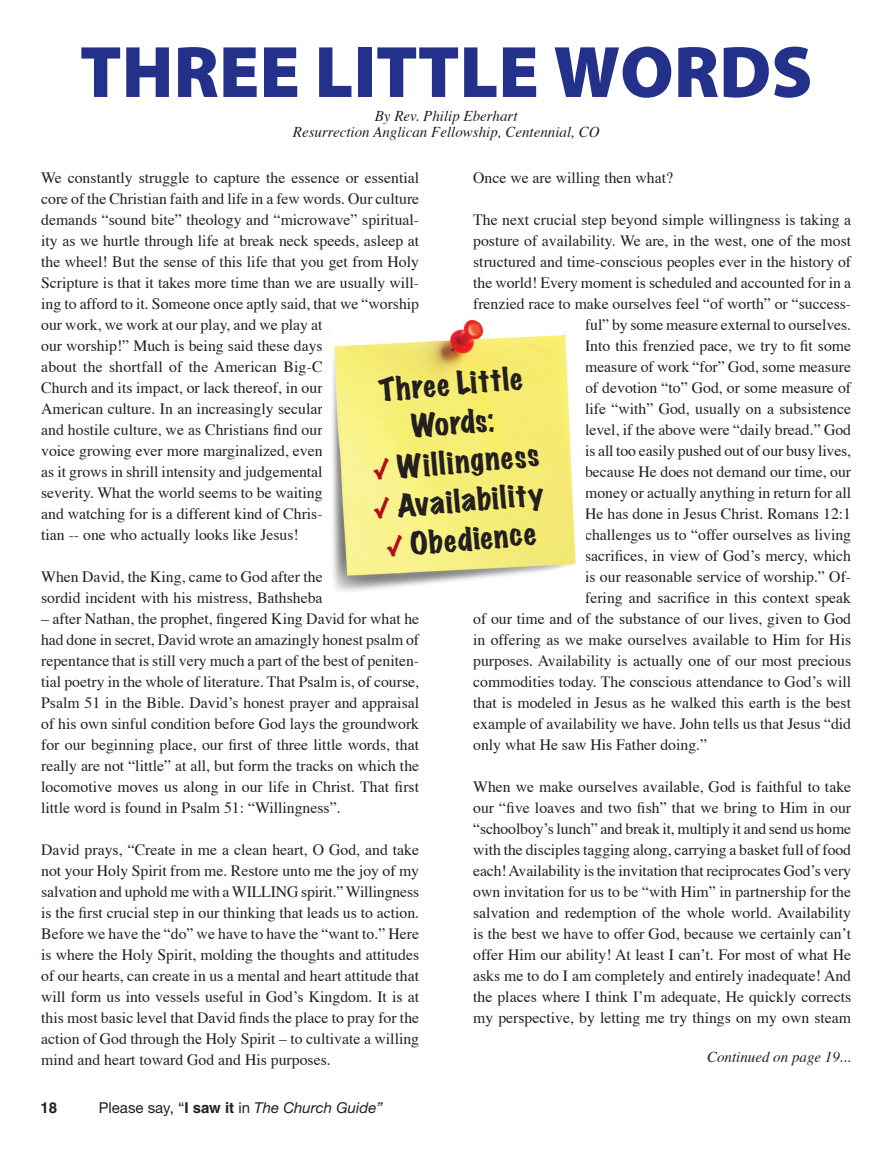
<style>
.page{position:relative;width:891px;height:1161px;background:#fff}
.page>*{position:absolute;margin:0;border:0;box-sizing:border-box;transform-origin:0 0}
.t1{font:900 73.5px "Myriad";color:#24318b}
.t2{font:expanded 28.5px/39px "Marker Felt";color:#231f20;text-align:center}
.t3{font:15.75px/21px "Times";color:#231f20;text-align:justify}
.t4{font:italic 15px/16.5px "Times";color:#231f20;text-align:center}
.t5{font:italic 15px "Helvetica Neue";color:#231f20}
.t6{font:700 15px "Helvetica";color:#231f20}
.s1{color:#b50e1a}
.s2{font-style:normal}
.s3{font-family:"Helvetica";font-weight:700;font-style:normal}
</style>
<div class="page">
<img style="left:332px;top:319px;width:244px;height:273px">
<h1 class="t1" style="left:80px;top:34px;width:734px">THREE LITTLE WORDS</h1>
<p class="t4" style="left:293px;top:107px;width:308px">By Rev. Philip Eberhart<br>Resurrection Anglican Fellowship, Centennial, CO</p>
<p class="t3" style="left:41px;top:166px;width:380px;text-align:left">We constantly struggle to capture the essence or essential core of the Christian faith and life in a few words. Our culture demands “sound bite” theology and “microwave” spiritual&shy;ity as we hurtle through life at break neck speeds, asleep at the wheel! But the sense of this life that you get from Holy Scripture is that it takes more time than we are usually will&shy;ing to afford to it. Someone once aptly said, that we “worship our work, we work at our play, and we play at<br>our worship!” Much is being said these days<br>about the shortfall of the American Big-C<br>Church and its impact, or lack thereof, in our<br>American culture. In an increasingly secular<br>and hostile culture, we as Christians find our<br>voice growing ever more marginalized, even<br>as it grows in shrill intensity and judgemental<br>severity. What the world seems to be waiting<br>and watching for is a different kind of Chris-<br>tian -- one who actually looks like Jesus!</p>
<p class="t3" style="left:41px;top:565px;width:283px">When David, the King, came to God after the sordid incident with his mistress, Bathsheba</p>
<p class="t3" style="left:41px;top:607px;width:380px">– after Nathan, the prophet, fingered King David for what he had done in secret, David wrote an amazingly honest psalm of repentance that is still very much a part of the best of peniten&shy;tial poetry in the whole of literature. That Psalm is, of course, Psalm 51 in the Bible. David’s honest prayer and appraisal of his own sinful condition before God lays the groundwork for our beginning place, our first of three little words, that really are not “little” at all, but form the tracks on which the locomotive moves us along in our life in Christ. That first little word is found in Psalm 51: “Willingness”.</p>
<p class="t3" style="left:41px;top:838px;width:380px">David prays, “Create in me a clean heart, O God, and take not your Holy Spirit from me. Restore unto me the joy of my salvation and uphold me with a WILLING spirit.” Willingness is the first crucial step in our thinking that leads us to action.<br>Before we have the “do” we have to have the “want to.” Here is where the Holy Spirit, molding the thoughts and attitudes of our hearts, can create in us a mental and heart attitude that will form us into vessels useful in God’s Kingdom. It is at this most basic level that David finds the place to pray for the action of God through the Holy Spirit – to cultivate a willing mind and heart toward God and His purposes.</p>
<p class="t3" style="left:473px;top:166px;width:201px">Once we are willing then what?</p>
<p class="t3" style="left:473px;top:208px;width:379px">The next crucial step beyond simple willingness is taking a</p>
<p class="t3" style="left:473px;top:229px;width:380px">posture of availability. We are, in the west, one of the most</p>
<p class="t3" style="left:473px;top:250px;width:380px">structured and time-conscious peoples ever in the history of</p>
<p class="t3" style="left:473px;top:271px;width:380px">the world! Every moment is scheduled and accounted for in a</p>
<p class="t3" style="left:473px;top:292px;width:379px">frenzied race to make ourselves feel “of worth” or “success-</p>
<p class="t3" style="left:585px;top:313px;width:268px">ful” by some measure external to ourselves.</p>
<p class="t3" style="left:585px;top:334px;width:268px">Into this frenzied pace, we try to fit some</p>
<p class="t3" style="left:585px;top:355px;width:268px">measure of work “for” God, some measure</p>
<p class="t3" style="left:585px;top:376px;width:268px">of devotion “to” God, or some measure of</p>
<p class="t3" style="left:585px;top:397px;width:268px">life “with” God, usually on a subsistence</p>
<p class="t3" style="left:585px;top:418px;width:268px">level, if the above were “daily bread.” God</p>
<p class="t3" style="left:585px;top:439px;width:268px">is all too easily pushed out of our busy lives,</p>
<p class="t3" style="left:585px;top:460px;width:268px">because He does not demand our time, our</p>
<p class="t3" style="left:585px;top:481px;width:268px">money or actually anything in return for all</p>
<p class="t3" style="left:585px;top:502px;width:268px">He has done in Jesus Christ. Romans 12:1</p>
<p class="t3" style="left:585px;top:523px;width:268px">challenges us to “offer ourselves as living</p>
<p class="t3" style="left:585px;top:544px;width:268px">sacrifices, in view of God’s mercy, which</p>
<p class="t3" style="left:585px;top:565px;width:268px">is our reasonable service of worship.” Of-</p>
<p class="t3" style="left:585px;top:586px;width:268px">fering and sacrifice in this context speak</p>
<p class="t3" style="left:473px;top:607px;width:379px">of our time and of the substance of our lives, given to God</p>
<p class="t3" style="left:473px;top:628px;width:380px">in offering as we make ourselves available to Him for His</p>
<p class="t3" style="left:473px;top:649px;width:379px">purposes. Availability is actually one of our most precious</p>
<p class="t3" style="left:473px;top:670px;width:379px">commodities today. The conscious attendance to God’s will</p>
<p class="t3" style="left:473px;top:691px;width:379px">that is modeled in Jesus as he walked this earth is the best</p>
<p class="t3" style="left:473px;top:712px;width:380px">example of availability we have. John tells us that Jesus “did</p>
<p class="t3" style="left:473px;top:733px;width:236px">only what He saw His Father doing.”</p>
<p class="t3" style="left:473px;top:775px;width:380px">When we make ourselves available, God is faithful to take our “five loaves and two fish” that we bring to Him in our “schoolboy’s lunch” and break it, multiply it and send us home with the disciples tagging along, carrying a basket full of food each!Availability is the invitation that reciprocates God’s very own invitation for us to be “with Him” in partnership for the salvation and redemption of the whole world. Availability is the best we have to offer God, because we certainly can’t offer Him our ability! At least I can’t. For most of what He asks me to do I am completely and entirely inadequate! And the places where I think I’m adequate, He quickly corrects my perspective, by letting me try things on my own steam</p>
<h2 class="t2" style="left:362px;top:374px;width:173px;rotate:-5deg">Three Little<br>Words:<br><span class="s1">√</span> Willingness <span class="s1">√</span> Availability <span class="s1">√</span> Obedience</h2>
<p class="t4" style="left:707px;top:1047px;width:146px">Continued on page 19...</p>
<p class="t6" style="left:40px;top:1098px;width:18px">18</p>
<p class="t5" style="left:99px;top:1098px;width:286px"><span class="s2">Please say, “</span><span class="s3">I saw it</span> <span class="s2">in</span> The Church Guide”</p>
</div>
